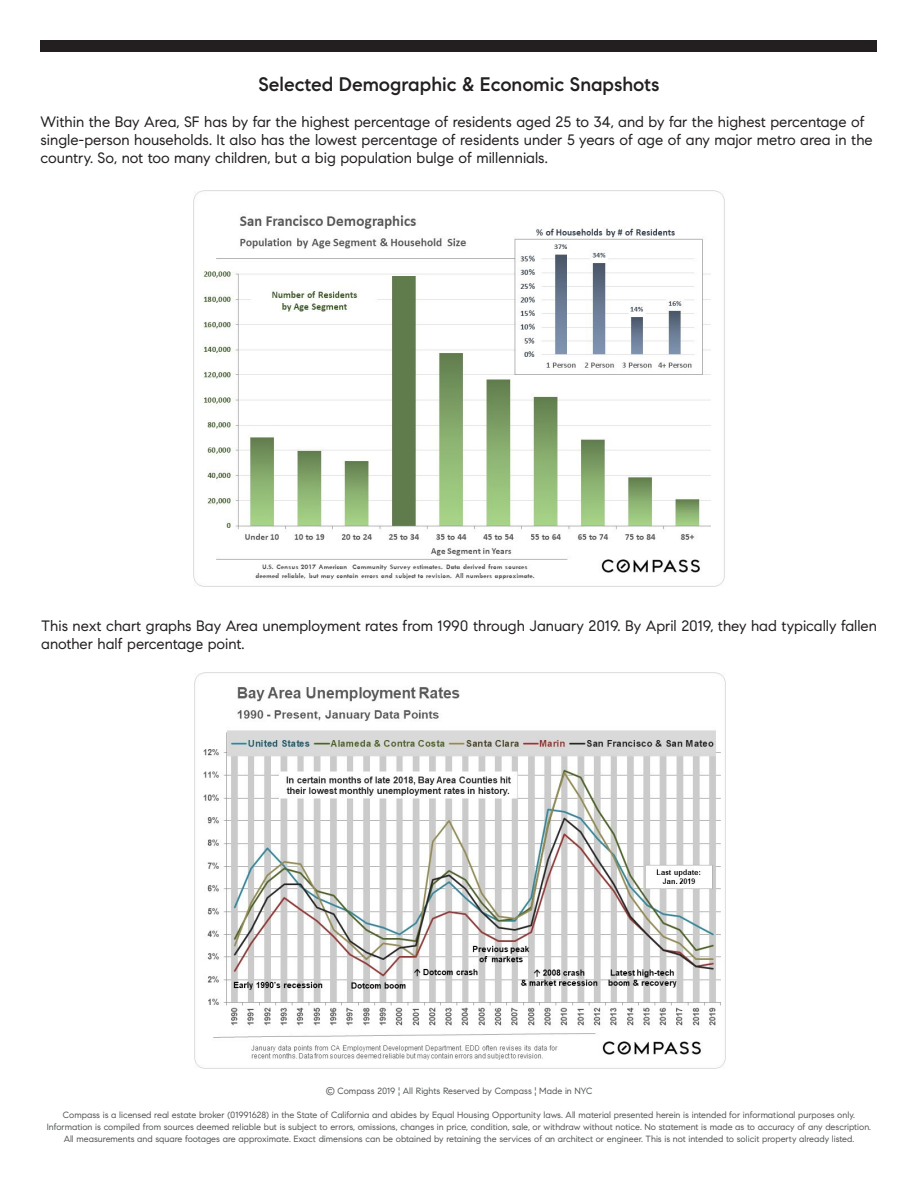
<style>
.page{position:relative;width:918px;height:1188px;background:#fff}
.page>*{position:absolute;margin:0;border:0;box-sizing:border-box;transform-origin:0 0}
.t1{font:500 19.5px "Compass Sans";color:#231f20}
.t2{font:15px/18px "Compass Sans";color:#231f20}
.Paragraph_Style_1{font:9px/12px "Compass Sans";color:#545557;text-align:center}
</style>
<div class="page">
<img style="left:193px;top:190px;width:532px;height:397px">
<div style="left:40px;top:40px;width:838px;height:12px;background:#231f20"></div>
<img style="left:194px;top:672px;width:532px;height:397px">
<p class="t1" style="left:258px;top:72px;width:403px">Selected Demographic &amp; Economic Snapshots</p>
<p class="t2" style="left:40px;top:112px;width:834px">Within the Bay Area, SF has by far the highest percentage of residents aged 25 to 34, and by far the highest percentage of single-person households. It also has the lowest percentage of residents under 5 years of age of any major metro area in the country. So, not too many children, but a big population bulge of millennials.</p>
<p class="t2" style="left:41px;top:617px;width:837px">This next chart graphs Bay Area unemployment rates from 1990 through January 2019. By April 2019, they had typically fallen another half percentage point.</p>
<p class="Paragraph_Style_1" style="left:326px;top:1085px;width:268px">© Compass 2019 ¦ All Rights Reserved by Compass ¦ Made in NYC</p>
<p class="Paragraph_Style_1" style="left:47px;top:1109px;width:826px">Compass is a licensed real estate broker (01991628) in the State of California and abides by Equal Housing Opportunity laws. All material presented herein is intended for informational purposes only.<br>Information is compiled from sources deemed reliable but is subject to errors, omissions, changes in price, condition, sale, or withdraw without notice. No statement is made as to accuracy of any description.<br>All measurements and square footages are approximate. Exact dimensions can be obtained by retaining the services of an architect or engineer. This is not intended to solicit property already listed.</p>
</div>
